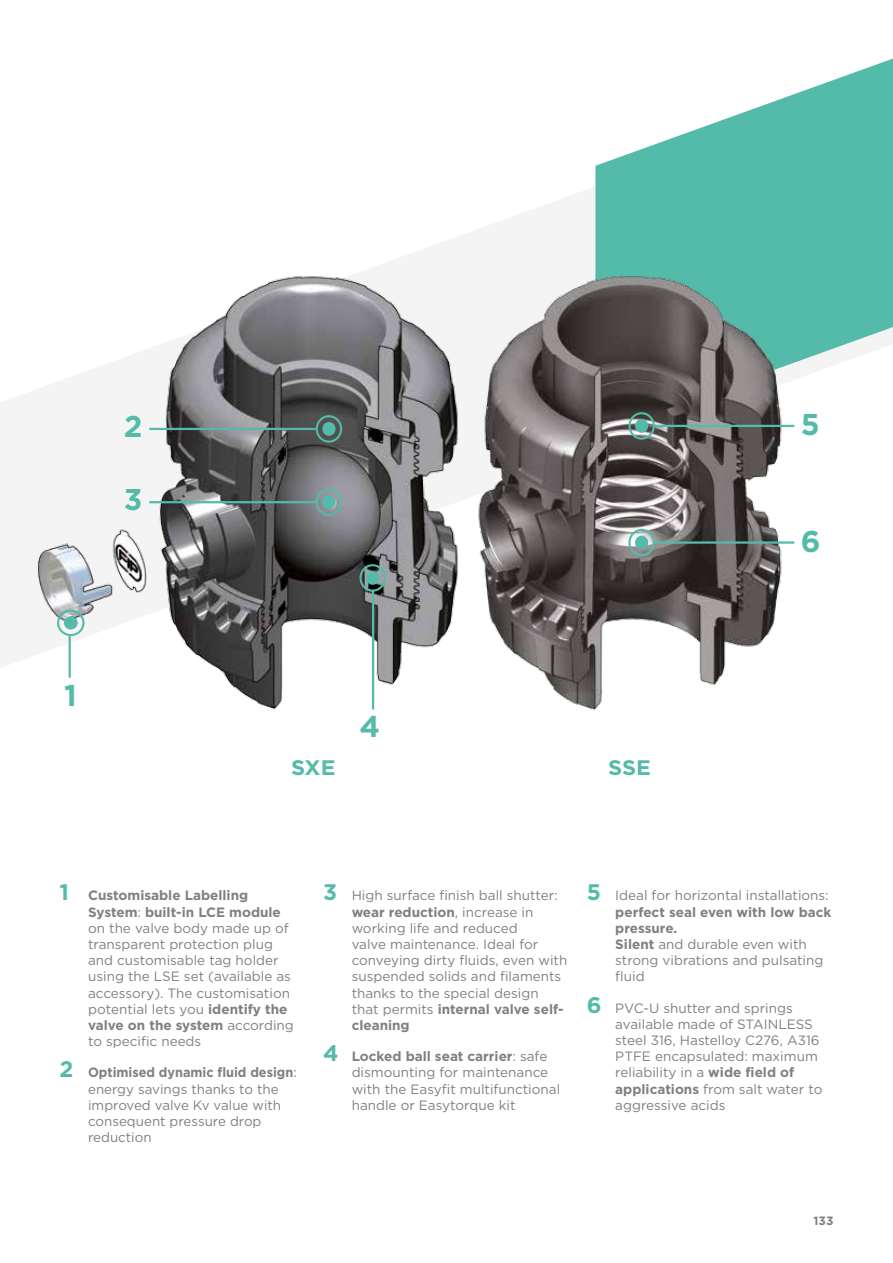
<style>
.page{position:relative;width:893px;height:1263px;background:#fff}
.page>*{position:absolute;margin:0;border:0;box-sizing:border-box;transform-origin:0 0}
.t1{font:700 30px "Gotham";color:#54bbab}
.t2{font:700 21px "Gotham";letter-spacing:-.005em;color:#54bbab;scale:1.05 1}
.t3{font:13.5px/16.2px "Gotham";color:#827f7d}
.t4{font:700 12px "Gotham";color:#827f7d}
.s1{font-weight:700;font-size:22.5px;color:#54bbab}
.s2{font-weight:700}
</style>
<div class="page">
<svg style="left:368px;top:187px;width:227px;height:83px"></svg>
<svg style="left:595px;top:59px;width:298px;height:318px;fill:#54bbab"></svg>
<img style="left:476px;top:232px;width:325px;height:479px">
<svg style="left:628px;top:529px;width:27px;height:27px"></svg>
<div style="left:635px;top:536px;width:13px;height:13px;background:#54bbab;border-radius:50%"></div>
<hr style="left:655px;top:541px;width:139px;height:3px;background:#54bbab">
<svg style="left:628px;top:412px;width:27px;height:28px"></svg>
<div style="left:635px;top:419px;width:13px;height:14px;background:#54bbab;border-radius:50%"></div>
<hr style="left:655px;top:425px;width:139px;height:2px;background:#54bbab">
<img style="left:0;top:270px;width:489px;height:441px">
<svg style="left:316px;top:415px;width:26px;height:28px"></svg>
<div style="left:322px;top:422px;width:14px;height:14px;background:#54bbab;border-radius:50%"></div>
<hr style="left:149px;top:428px;width:167px;height:2px;background:#54bbab">
<svg style="left:316px;top:488px;width:26px;height:28px"></svg>
<div style="left:322px;top:495px;width:14px;height:14px;background:#54bbab;border-radius:50%"></div>
<hr style="left:149px;top:501px;width:167px;height:2px;background:#54bbab">
<svg style="left:359px;top:564px;width:27px;height:28px"></svg>
<div style="left:366px;top:571px;width:13px;height:14px;background:#54bbab;border-radius:50%"></div>
<hr style="left:372px;top:590px;width:2px;height:119px;background:#54bbab">
<hr style="left:69px;top:634px;width:2px;height:44px;background:#54bbab">
<svg style="left:57px;top:610px;width:28px;height:26px"></svg>
<div style="left:64px;top:616px;width:14px;height:13px;background:#54bbab;border-radius:50%"></div>
<h1 class="t1" style="left:124px;top:406px;width:20px">2</h1>
<h1 class="t1" style="left:124px;top:480px;width:20px">3</h1>
<h1 class="t1" style="left:801px;top:405px;width:20px">5</h1>
<h1 class="t1" style="left:801px;top:521px;width:21px">6</h1>
<h1 class="t1" style="left:64px;top:675px;width:14px">1</h1>
<h2 class="t2" style="left:291px;top:753px;width:44px">SXE</h2>
<h1 class="t1" style="left:359px;top:706px;width:22px">4</h1>
<h2 class="t2" style="left:608px;top:753px;width:42px">SSE</h2>
<p class="t3" style="left:88px;top:887px;width:207px;text-indent:-28px"><span class="s1">1</span> <span class="s2">Customisable Labelling<br>System</span>: <span class="s2">built-in LCE module </span>on the valve body made up of transparent protection plug and customisable tag holder using the LSE set (available as accessory). The customisation potential lets you <span class="s2">identify the valve on the system</span> according to specific needs</p>
<p class="t3" style="left:88px;top:1064px;width:210px;text-indent:-28px"><span class="s1">2</span> <span class="s2">Optimised dynamic fluid design</span>: energy savings thanks to the improved valve Kv value with consequent pressure drop reduction</p>
<p class="t3" style="left:352px;top:887px;width:217px;text-indent:-28px"><span class="s1">3</span> High surface finish ball shutter: <span class="s2">wear reduction</span>, increase in working life and reduced<br>valve maintenance. Ideal for conveying dirty fluids, even with suspended solids and filaments thanks to the special design that permits <span class="s2">internal valve self&shy;cleaning</span></p>
<p class="t3" style="left:352px;top:1048px;width:210px;text-indent:-28px"><span class="s1">4</span> <span class="s2">Locked ball seat carrier</span>: safe dismounting for maintenance with the Easyfit multifunctional handle or Easytorque kit</p>
<p class="t3" style="left:615px;top:887px;width:218px;text-indent:-28px"><span class="s1">5</span> Ideal for horizontal installations: <span class="s2">perfect seal even with low back pressure.<br>Silent</span> and durable even with strong vibrations and pulsating fluid</p>
<p class="t3" style="left:615px;top:999px;width:209px;text-indent:-28px"><span class="s1">6</span> PVC-U shutter and springs available made of STAINLESS steel 316, Hastelloy C276, A316<br>PTFE encapsulated: maximum reliability in a <span class="s2">wide field of applications</span> from salt water to aggressive acids</p>
<p class="t4" style="left:813px;top:1212px;width:21px">133</p>
</div>
